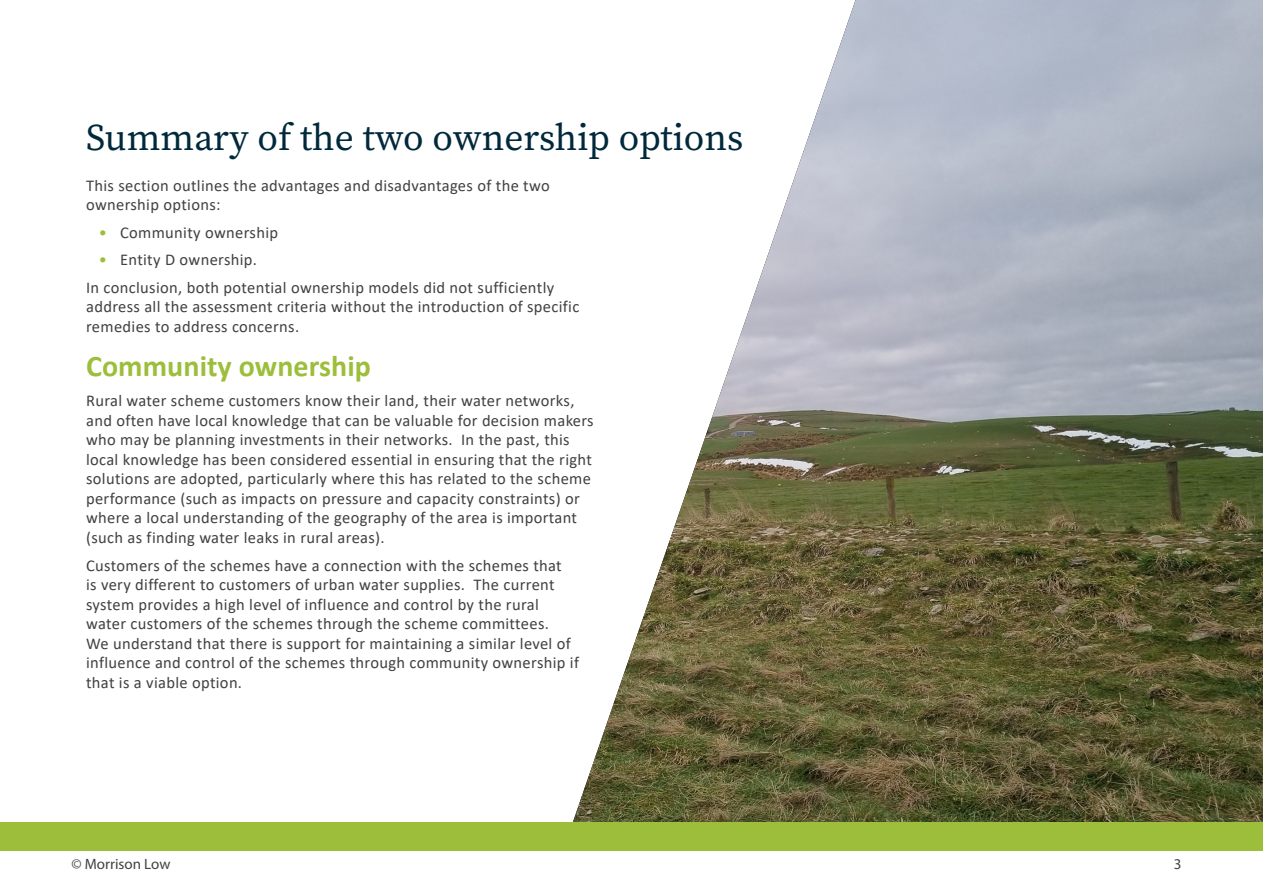
<style>
.page{position:relative;width:1263px;height:893px;background:#fff}
.page>*{position:absolute;margin:0;border:0;box-sizing:border-box;transform-origin:0 0}
.Heading_1{font:37.5px "Source Serif Variable";color:#00293b}
.Heading_2{font:700 30px "Calibri";letter-spacing:.005em;color:#9dbe3b}
.BodyCopy{font:16.5px/19.5px "Calibri";letter-spacing:.02em;color:#404142}
.t1{font:15px "Myriad Pro";color:#404142}
.s1{color:#9dbe3b}
</style>
<div class="page">
<img style="left:573px;top:0;width:690px;height:822px">
<div style="left:0;top:822px;width:1263px;height:29px;background:#9dbe3b"></div>
<p class="Heading_1" style="left:86px;top:113px;width:659px">Summary of the two ownership options</p>
<p class="BodyCopy" style="left:86px;top:175px;width:465px">This section outlines the advantages and disadvantages of the two ownership options:</p>
<p class="BodyCopy" style="left:99px;top:223px;width:181px"><span class="s1">•</span> Community ownership</p>
<p class="BodyCopy" style="left:99px;top:249px;width:160px"><span class="s1">•</span> Entity D ownership.</p>
<p class="BodyCopy" style="left:86px;top:277px;width:495px">In conclusion, both potential ownership models did not sufficiently address all the assessment criteria without the introduction of specific remedies to address concerns.</p>
<p class="Heading_2" style="left:86px;top:345px;width:286px">Community ownership</p>
<p class="BodyCopy" style="left:86px;top:391px;width:509px">Rural water scheme customers know their land, their water networks, and often have local knowledge that can be valuable for decision makers who may be planning investments in their networks. In the past, this local knowledge has been considered essential in ensuring that the right solutions are adopted, particularly where this has related to the scheme performance (such as impacts on pressure and capacity constraints) or where a local understanding of the geography of the area is important (such as finding water leaks in rural areas).</p>
<p class="BodyCopy" style="left:86px;top:555px;width:494px">Customers of the schemes have a connection with the schemes that<br>is very different to customers of urban water supplies. The current system provides a high level of influence and control by the rural water customers of the schemes through the scheme committees.<br>We understand that there is support for maintaining a similar level of influence and control of the schemes through community ownership if that is a viable option.</p>
<p class="t1" style="left:71px;top:854px;width:101px">© Morrison Low</p>
<p class="t1" style="left:1174px;top:854px;width:9px">3</p>
</div>
